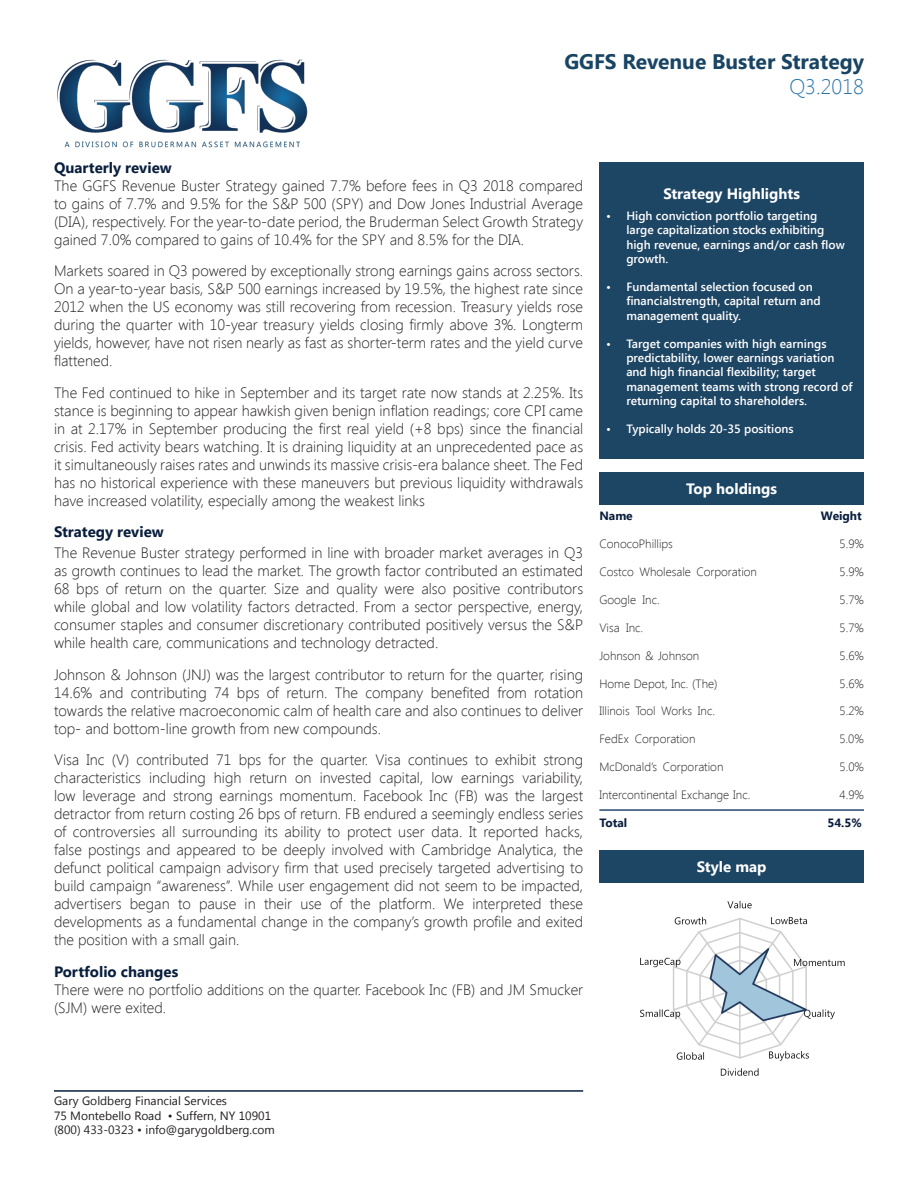
<style>
.page{position:relative;width:918px;height:1188px;background:#fff}
.page>*{position:absolute;margin:0;border:0;box-sizing:border-box;transform-origin:0 0}
.t1{font:700 21px "Segoe UI";color:#194464}
.t2{font:300 21px "Segoe UI";color:#2774ac}
.Body_text{font:300 15px/18px "Segoe UI";color:#231f20;text-align:justify}
.Box_header1{font:700 15px "Segoe UI";color:#fff}
.Body_header{font:700 15px "Segoe UI";color:#091e3d}
.Body_text-2{font:700 15px "Segoe UI";color:#091e3d}
.t3{font:600 12px/14.4px "Segoe UI";color:#fff}
.body_Top_Holdings{font:300 12px "Segoe UI";color:#231f20}
.Contact_address{font:12px "Segoe UI";color:#231f20}
.Contact_address_1{font:12px "Segoe UI";color:#231f20}
.head_Top_Holdings{font:700 12px "Segoe UI";color:#091e3d}
.total_Top_Holdings{font:700 12px "Segoe UI";color:#091e3d}
</style>
<div class="page">
<img style="left:57px;top:59px;width:251px;height:89px">
<div style="left:599px;top:162px;width:265px;height:297px;background:#1d4564"></div>
<hr style="left:599px;top:809px;width:265px;height:2px;background:#254770">
<div style="left:599px;top:472px;width:265px;height:33px;background:#1d4564"></div>
<hr style="left:54px;top:1090px;width:529px;height:2px;background:#091e3d">
<img style="left:640px;top:900px;width:205px;height:176px">
<div style="left:599px;top:850px;width:265px;height:33px;background:#1d4564"></div>
<h1 class="t1" style="left:564px;top:47px;width:301px">GGFS Revenue Buster Strategy</h1>
<h1 class="t2" style="left:789px;top:72px;width:76px">Q3.2018</h1>
<p class="Body_header" style="left:54px;top:157px;width:119px">Quarterly review</p>
<p class="Body_text" style="left:54px;top:176px;width:531px">The GGFS Revenue Buster Strategy gained 7.7% before fees in Q3 2018 compared to gains of 7.7% and 9.5% for the S&amp;P 500 (SPY) and Dow Jones Industrial Average (DIA), respectively. For the year-to-date period, the Bruderman Select Growth Strategy gained 7.0% compared to gains of 10.4% for the SPY and 8.5% for the DIA.</p>
<p class="Body_text" style="left:54px;top:262px;width:531px">Markets soared in Q3 powered by exceptionally strong earnings gains across sectors.<br>On a year-to-year basis, S&amp;P 500 earnings increased by 19.5%, the highest rate since 2012 when the US economy was still recovering from recession. Treasury yields rose during the quarter with 10-year treasury yields closing firmly above 3%. Longterm yields, however, have not risen nearly as fast as shorter-term rates and the yield curve flattened.</p>
<p class="Body_text" style="left:54px;top:383px;width:531px">The Fed continued to hike in September and its target rate now stands at 2.25%. Its stance is beginning to appear hawkish given benign inflation readings; core CPI came in at 2.17% in September producing the first real yield (+8 bps) since the financial crisis. Fed activity bears watching. It is draining liquidity at an unprecedented pace as it simultaneously raises rates and unwinds its massive crisis-era balance sheet. The Fed has no historical experience with these maneuvers but previous liquidity withdrawals have increased volatility, especially among the weakest links</p>
<p class="Body_text-2" style="left:54px;top:521px;width:111px">Strategy review</p>
<p class="Body_text" style="left:54px;top:544px;width:531px">The Revenue Buster strategy performed in line with broader market averages in Q3 as growth continues to lead the market. The growth factor contributed an estimated 68 bps of return on the quarter. Size and quality were also positive contributors while global and low volatility factors detracted. From a sector perspective, energy, consumer staples and consumer discretionary contributed positively versus the S&amp;P while health care, communications and technology detracted.</p>
<p class="Body_text" style="left:54px;top:665px;width:531px">Johnson &amp; Johnson (JNJ) was the largest contributor to return for the quarter, rising 14.6% and contributing 74 bps of return. The company benefited from rotation towards the relative macroeconomic calm of health care and also continues to deliver top- and bottom-line growth from new compounds.</p>
<p class="Body_text" style="left:54px;top:751px;width:531px">Visa Inc (V) contributed 71 bps for the quarter. Visa continues to exhibit strong characteristics including high return on invested capital, low earnings variability, low leverage and strong earnings momentum. Facebook Inc (FB) was the largest detractor from return costing 26 bps of return. FB endured a seemingly endless series of controversies all surrounding its ability to protect user data. It reported hacks, false postings and appeared to be deeply involved with Cambridge Analytica, the defunct political campaign advisory firm that used precisely targeted advertising to build campaign “awareness”. While user engagement did not seem to be impacted, advertisers began to pause in their use of the platform. We interpreted these developments as a fundamental change in the company’s growth profile and exited the position with a small gain.</p>
<p class="Body_header" style="left:54px;top:961px;width:126px">Portfolio changes</p>
<p class="Body_text" style="left:54px;top:980px;width:531px">There were no portfolio additions on the quarter. Facebook Inc (FB) and JM Smucker (SJM) were exited.</p>
<p class="Box_header1" style="left:663px;top:183px;width:138px">Strategy Highlights</p>
<p class="t3" style="left:626px;top:208px;width:220px;text-indent:-20px">• High conviction portfolio targeting large capitalization stocks exhibiting high revenue, earnings and/or cash flow growth.</p>
<p class="t3" style="left:626px;top:279px;width:196px;text-indent:-20px">• Fundamental selection focused on financialstrength, capital return and management quality.</p>
<p class="t3" style="left:626px;top:336px;width:228px;text-indent:-20px">• Target companies with high earnings predictability, lower earnings variation and high financial flexibility; target management teams with strong record of returning capital to shareholders.</p>
<p class="t3" style="left:606px;top:421px;width:189px">• Typically holds 20-35 positions</p>
<p class="Box_header1" style="left:686px;top:478px;width:93px">Top holdings</p>
<p class="head_Top_Holdings" style="left:599px;top:507px;width:35px">Name</p>
<p class="head_Top_Holdings" style="left:821px;top:507px;width:42px">Weight</p>
<p class="body_Top_Holdings" style="left:599px;top:535px;width:75px">ConocoPhillips</p>
<p class="body_Top_Holdings" style="left:840px;top:535px;width:26px">5.9%</p>
<p class="body_Top_Holdings" style="left:599px;top:563px;width:159px">Costco Wholesale Corporation</p>
<p class="body_Top_Holdings" style="left:840px;top:563px;width:26px">5.9%</p>
<p class="body_Top_Holdings" style="left:599px;top:591px;width:62px">Google Inc.</p>
<p class="body_Top_Holdings" style="left:840px;top:591px;width:26px">5.7%</p>
<p class="body_Top_Holdings" style="left:599px;top:619px;width:45px">Visa Inc.</p>
<p class="body_Top_Holdings" style="left:840px;top:619px;width:26px">5.7%</p>
<p class="body_Top_Holdings" style="left:599px;top:647px;width:101px">Johnson &amp; Johnson</p>
<p class="body_Top_Holdings" style="left:840px;top:647px;width:26px">5.6%</p>
<p class="body_Top_Holdings" style="left:599px;top:675px;width:120px">Home Depot, Inc. (The)</p>
<p class="body_Top_Holdings" style="left:840px;top:675px;width:26px">5.6%</p>
<p class="body_Top_Holdings" style="left:599px;top:703px;width:117px">Illinois Tool Works Inc.</p>
<p class="body_Top_Holdings" style="left:840px;top:703px;width:26px">5.2%</p>
<p class="body_Top_Holdings" style="left:599px;top:731px;width:98px">FedEx Corporation</p>
<p class="body_Top_Holdings" style="left:839px;top:731px;width:26px">5.0%</p>
<p class="body_Top_Holdings" style="left:599px;top:759px;width:126px">McDonald’s Corporation</p>
<p class="body_Top_Holdings" style="left:840px;top:759px;width:26px">5.0%</p>
<p class="body_Top_Holdings" style="left:599px;top:787px;width:152px">Intercontinental Exchange Inc.</p>
<p class="body_Top_Holdings" style="left:840px;top:787px;width:26px">4.9%</p>
<p class="total_Top_Holdings" style="left:599px;top:814px;width:29px">Total</p>
<p class="total_Top_Holdings" style="left:828px;top:814px;width:36px">54.5%</p>
<p class="Box_header1" style="left:697px;top:856px;width:71px">Style map</p>
<p class="Contact_address_1" style="left:54px;top:1093px;width:175px">Gary Goldberg Financial Services</p>
<p class="Contact_address" style="left:54px;top:1107px;width:219px">75 Montebello Road • Suffern, NY 10901</p>
<p class="Contact_address" style="left:54px;top:1121px;width:222px">(800) 433-0323 • info@garygoldberg.com</p>
</div>
